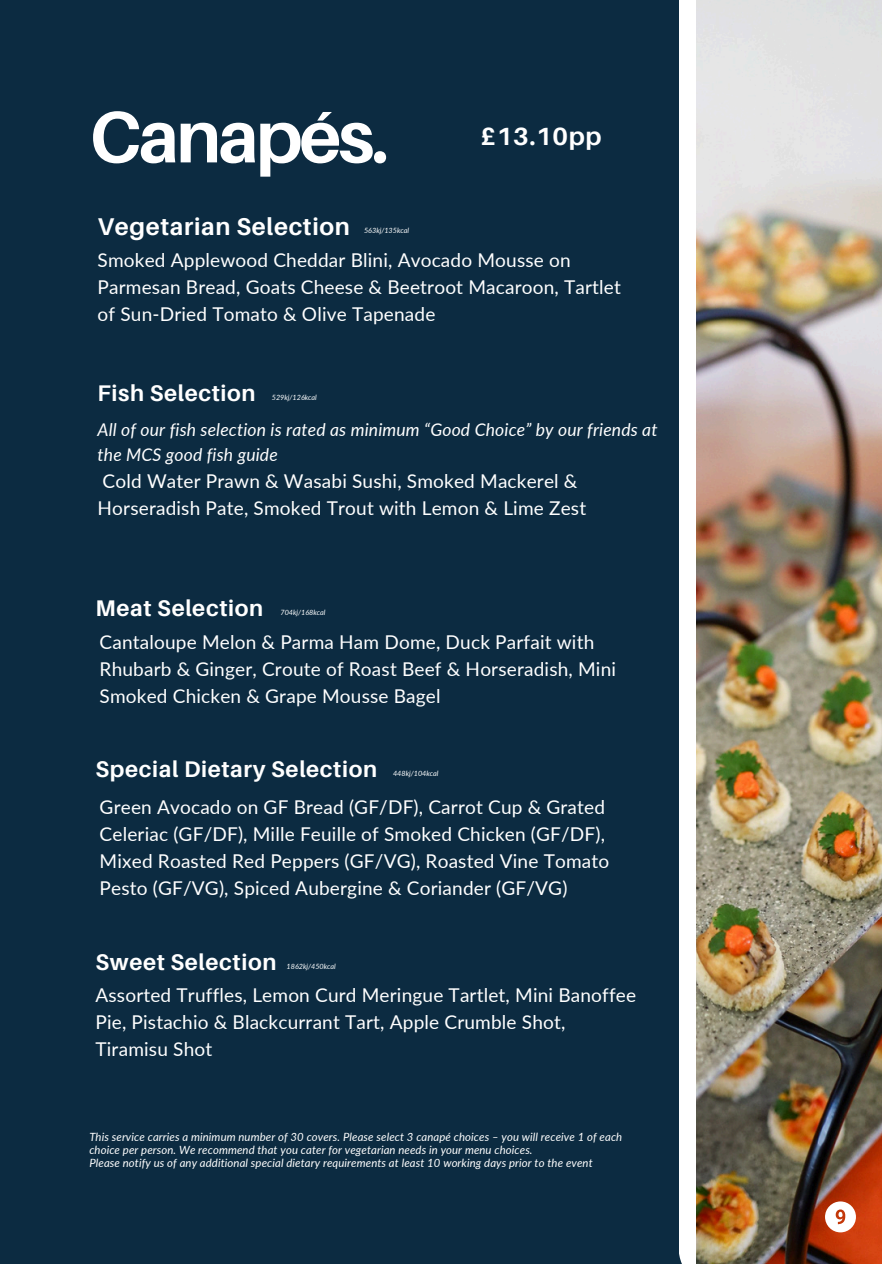
<style>
.page{position:relative;width:894px;height:1264px;background:#fff}
.page>*{position:absolute;margin:0;border:0;box-sizing:border-box;transform-origin:0 0}
.t1{font:700 72.75px "Aileron";letter-spacing:-.045em;color:#fff}
.t2{font:700 24.9px "Aileron";letter-spacing:.025em;color:#fff}
.t3{font:700 24.3px "Aileron";letter-spacing:.025em;color:#fff}
.t4{font:700 22.65px "Aileron";letter-spacing:.025em;color:#fff}
.t5{font:19.05px/27px "Lato";letter-spacing:.01em;color:#fff}
.t6{font:italic 17.55px/24.8px "Lato";letter-spacing:.01em;color:#fff}
.t7{font:italic 11.25px/13.2px "Lato";letter-spacing:.01em;color:#fff}
.t8{font:italic 7.2px "Lato";color:#fff}
</style>
<div class="page">
<div style="left:0;top:0;width:893px;height:1263px;background:#0c2b41"></div>
<div style="left:679px;top:0;width:214px;height:1263px;background:#fff"></div>
<img style="left:696px;top:0;width:185px;height:1263px">
<svg style="left:824px;top:1201px;width:31px;height:31px"></svg>
<h1 class="t1" style="left:89px;top:92px;width:301px">Canapés.</h1>
<h2 class="t3" style="left:98px;top:211px;width:254px">Vegetarian Selection</h2>
<h3 class="t8" style="left:364px;top:226px;width:46px">563kj/135kcal</h3>
<h3 class="t2" style="left:480px;top:121px;width:122px">£13.10pp</h3>
<h2 class="t5" style="left:98px;top:246px;width:524px">Smoked Applewood Cheddar Blini, Avocado Mousse on<br>Parmesan Bread, Goats Cheese &amp; Beetroot Macaroon, Tartlet of Sun-Dried Tomato &amp; Olive Tapenade</h2>
<p class="t4" style="left:98px;top:379px;width:159px">Fish Selection</p>
<h2 class="t8" style="left:272px;top:392px;width:46px">529kj/126kcal</h2>
<h2 class="t6" style="left:98px;top:417px;width:561px">All of our fish selection is rated as minimum “Good Choice” by our friends at the MCS good fish guide</h2>
<h2 class="t5" style="left:98px;top:467px;width:490px">Cold Water Prawn &amp; Wasabi Sushi, Smoked Mackerel &amp;<br>Horseradish Pate, Smoked Trout with Lemon &amp; Lime Zest</h2>
<p class="t4" style="left:96px;top:594px;width:169px">Meat Selection</p>
<h3 class="t5" style="left:100px;top:628px;width:517px">Cantaloupe Melon &amp; Parma Ham Dome, Duck Parfait with<br>Rhubarb &amp; Ginger, Croute of Roast Beef &amp; Horseradish, Mini<br>Smoked Chicken &amp; Grape Mousse Bagel</h3>
<p class="t8" style="left:280px;top:607px;width:46px">704kj/168kcal</p>
<h2 class="t4" style="left:96px;top:755px;width:283px">Special Dietary Selection</h2>
<p class="t5" style="left:100px;top:793px;width:511px">Green Avocado on GF Bread (GF/DF), Carrot Cup &amp; Grated Celeriac (GF/DF), Mille Feuille of Smoked Chicken (GF/DF), Mixed Roasted Red Peppers (GF/VG), Roasted Vine Tomato Pesto (GF/VG), Spiced Aubergine &amp; Coriander (GF/VG)</p>
<h3 class="t8" style="left:393px;top:769px;width:47px">448kj/104kcal</h3>
<h3 class="t4" style="left:96px;top:947px;width:182px">Sweet Selection</h3>
<h2 class="t5" style="left:95px;top:981px;width:542px">Assorted Truffles, Lemon Curd Meringue Tartlet, Mini Banoffee<br>Pie, Pistachio &amp; Blackcurrant Tart, Apple Crumble Shot,<br>Tiramisu Shot</h2>
<h4 class="t8" style="left:286px;top:961px;width:51px">1862kj/450kcal</h4>
<p class="t7" style="left:89px;top:1129px;width:534px">This service carries a minimum number of 30 covers. Please select 3 canapé choices – you will receive 1 of each choice per person. We recommend that you cater for vegetarian needs in your menu choices.<br>Please notify us of any additional special dietary requirements at least 10 working days prior to the event</p>
</div>
